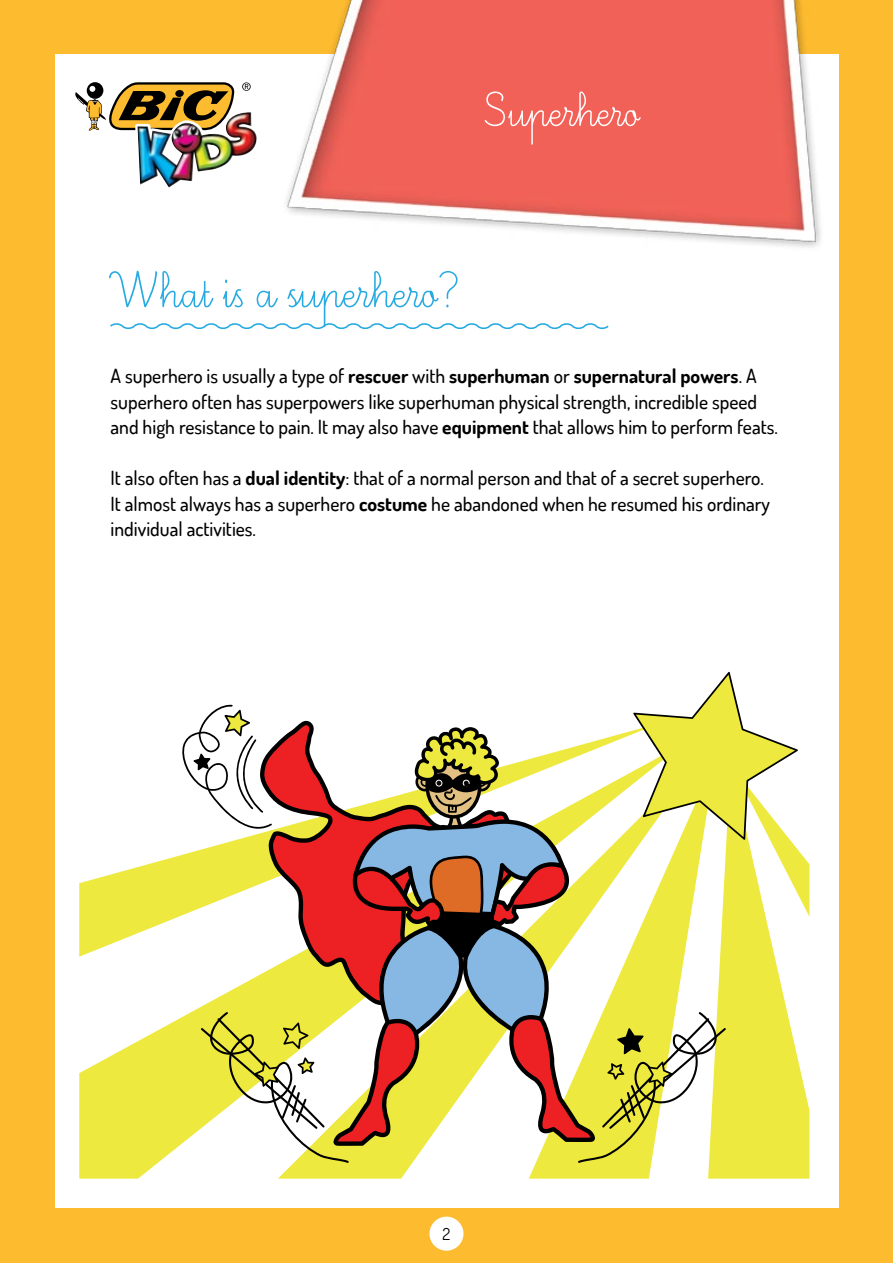
<style>
.page{position:relative;width:893px;height:1263px;background:#fdbb30}
.page>*{position:absolute;margin:0;border:0;box-sizing:border-box;transform-origin:0 0}
.t1{font:63px "Ecriture A Romain Orne";color:#27aae1}
.t2{font:60px "Ecriture A Romain Orne";color:#fff}
.t3{font:500 19.5px/25.5px "Dosis";color:#000}
.t4{font:16.5px "Dosis";color:#000}
.s1{font-weight:700}
</style>
<div class="page">
<div style="left:55px;top:55px;width:783px;height:1153px;background:#fff"></div>
<div style="left:429px;top:1216px;width:34px;height:35px;background:#fff;border-radius:50%"></div>
<img style="left:282px;top:0;width:543px;height:248px">
<svg style="left:75px;top:82px;width:176px;height:53px"></svg>
<img style="left:138px;top:112px;width:119px;height:76px">
<svg style="left:110px;top:323px;width:499px;height:7px"></svg>
<svg style="left:79px;top:855px;width:101px;height:324px;fill:#ede93e"></svg>
<svg style="left:180px;top:672px;width:629px;height:507px"></svg>
<h2 class="t2" style="left:485px;top:81px;width:155px">Superhero</h2>
<h1 class="t1" style="left:111px;top:260px;width:352px">What is a superhero?</h1>
<p class="t3" style="left:111px;top:363px;width:669px">A superhero is usually a type of <span class="s1">rescuer</span> with <span class="s1">superhuman</span> or <span class="s1">supernatural powers</span>. A superhero often has superpowers like superhuman physical strength, incredible speed and high resistance to pain. It may also have <span class="s1">equipment</span> that allows him to perform feats.</p>
<p class="t3" style="left:111px;top:465px;width:661px">It also often has a <span class="s1">dual identity</span>: that of a normal person and that of a secret superhero.<br>It almost always has a superhero <span class="s1">costume</span> he abandoned when he resumed his ordinary individual activities.</p>
<p class="t4" style="left:443px;top:1223px;width:9px">2</p>
</div>
